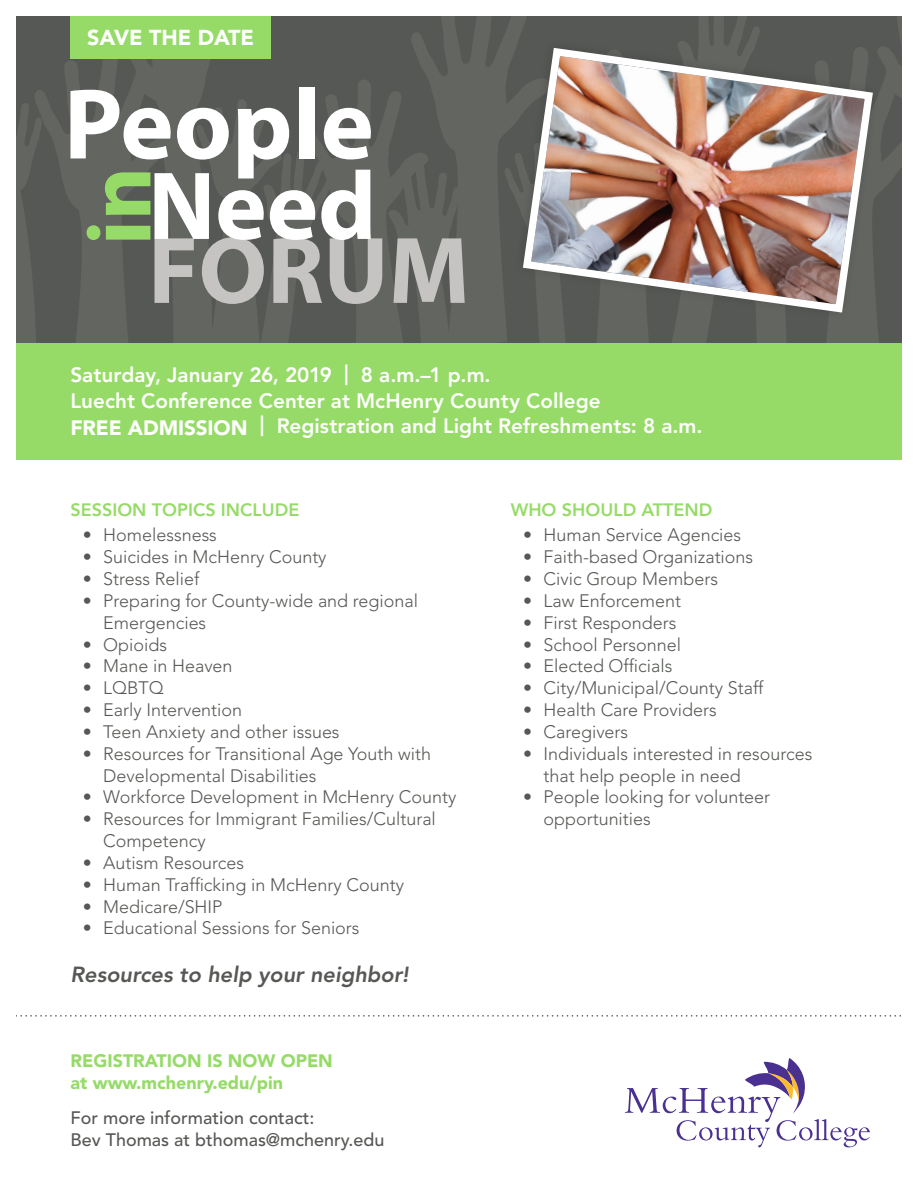
<style>
.page{position:relative;width:918px;height:1188px;background:#fff}
.page>*{position:absolute;margin:0;border:0;box-sizing:border-box;transform-origin:0 0}
.t1{font:italic 800 21.75px "Avenir LT Std";color:#555854}
.t2{font:900 21.45px "Avenir LT Std";color:#fff}
.Bold{font:800 20.7px "Avenir LT Std";color:#fff}
.t3{font:300 18px/21.9px "Avenir LT";color:#555854}
.t4{font:500 18px "Avenir LT Std";color:#555854}
.t5{font:900 18px/22px "Avenir LT Std";color:#96db68}
.t6{font:800 18px "Avenir";color:#96db68}
.s1{font-weight:900}
</style>
<div class="page">
<svg style="left:625px;top:1058px;width:245px;height:89px"></svg>
<svg style="left:16px;top:1015px;width:885px;height:2px"></svg>
<svg style="left:465px;top:16px;width:88px;height:327px;background:#60625e"></svg>
<svg style="left:504px;top:143px;width:36px;height:200px;background:#565955"></svg>
<svg style="left:540px;top:324px;width:131px;height:19px;background:#5d5f5b"></svg>
<svg style="left:671px;top:16px;width:231px;height:327px;background:#595b57"></svg>
<svg style="left:512px;top:37px;width:372px;height:287px;background:#595b57"></svg>
<img style="left:519px;top:44px;width:358px;height:273px">
<svg style="left:16px;top:16px;width:449px;height:327px;background:#797c77"></svg>
<div style="left:0;top:343px;width:918px;height:117px;background:#96db68"></div>
<div style="left:70px;top:16px;width:201px;height:43px;background:#96db68"></div>
<div style="left:0;top:0;width:16px;height:1188px;background:#fff"></div>
<div style="left:902px;top:0;width:16px;height:1188px;background:#fff"></div>
<p class="t2" style="left:87px;top:25px;width:168px">SAVE THE DATE</p>
<p class="Bold" style="left:70px;top:363px;width:422px">Saturday, January 26, 2019 | 8 a.m.–1 p.m.</p>
<p class="Bold" style="left:70px;top:389px;width:532px">Luecht Conference Center at McHenry County College</p>
<p class="Bold" style="left:70px;top:414px;width:634px"><span class="s1">FREE ADMISSION</span> | Registration and Light Refreshments: 8 a.m.</p>
<p class="t6" style="left:70px;top:496px;width:230px">SESSION TOPICS INCLUDE</p>
<p class="t3" style="left:83px;top:524px;width:135px">• Homelessness</p>
<p class="t3" style="left:83px;top:546px;width:245px">• Suicides in McHenry County</p>
<p class="t3" style="left:83px;top:568px;width:118px">• Stress Relief</p>
<p class="t3" style="left:103px;top:590px;width:316px;text-indent:-20px">• Preparing for County-wide and regional<br>Emergencies</p>
<p class="t3" style="left:83px;top:633px;width:86px">• Opioids</p>
<p class="t3" style="left:83px;top:655px;width:151px">• Mane in Heaven</p>
<p class="t3" style="left:83px;top:677px;width:82px">• LQBTQ</p>
<p class="t3" style="left:83px;top:699px;width:161px">• Early Intervention</p>
<p class="t3" style="left:83px;top:721px;width:258px">• Teen Anxiety and other issues</p>
<p class="t3" style="left:103px;top:743px;width:329px;text-indent:-20px">• Resources for Transitional Age Youth with<br>Developmental Disabilities</p>
<p class="t3" style="left:83px;top:786px;width:375px">• Workforce Development in McHenry County</p>
<p class="t3" style="left:103px;top:808px;width:334px;text-indent:-20px">• Resources for Immigrant Families/Cultural<br>Competency</p>
<p class="t3" style="left:83px;top:852px;width:163px">• Autism Resources</p>
<p class="t3" style="left:83px;top:874px;width:323px">• Human Trafficking in McHenry County</p>
<p class="t3" style="left:83px;top:896px;width:141px">• Medicare/SHIP</p>
<p class="t3" style="left:83px;top:917px;width:278px">• Educational Sessions for Seniors</p>
<p class="t1" style="left:70px;top:962px;width:340px">Resources to help your neighbor!</p>
<p class="t5" style="left:70px;top:1049px;width:264px">REGISTRATION IS NOW OPEN at www.mchenry.edu/pin</p>
<p class="t4" style="left:70px;top:1107px;width:246px">For more information contact:</p>
<p class="t4" style="left:70px;top:1129px;width:315px">Bev Thomas at bthomas@mchenry.edu</p>
<p class="t6" style="left:511px;top:496px;width:203px">WHO SHOULD ATTEND</p>
<p class="t3" style="left:523px;top:524px;width:220px">• Human Service Agencies</p>
<p class="t3" style="left:523px;top:546px;width:232px">• Faith-based Organizations</p>
<p class="t3" style="left:523px;top:568px;width:196px">• Civic Group Members</p>
<p class="t3" style="left:523px;top:590px;width:159px">• Law Enforcement</p>
<p class="t3" style="left:523px;top:612px;width:155px">• First Responders</p>
<p class="t3" style="left:523px;top:633px;width:159px">• School Personnel</p>
<p class="t3" style="left:523px;top:655px;width:151px">• Elected Officials</p>
<p class="t3" style="left:523px;top:677px;width:242px">• City/Municipal/County Staff</p>
<p class="t3" style="left:523px;top:699px;width:195px">• Health Care Providers</p>
<p class="t3" style="left:523px;top:721px;width:107px">• Caregivers</p>
<p class="t3" style="left:544px;top:743px;width:270px;text-indent:-20px">• Individuals interested in resources that help people in need</p>
<p class="t3" style="left:544px;top:786px;width:228px;text-indent:-20px">• People looking for volunteer opportunities</p>
</div>
